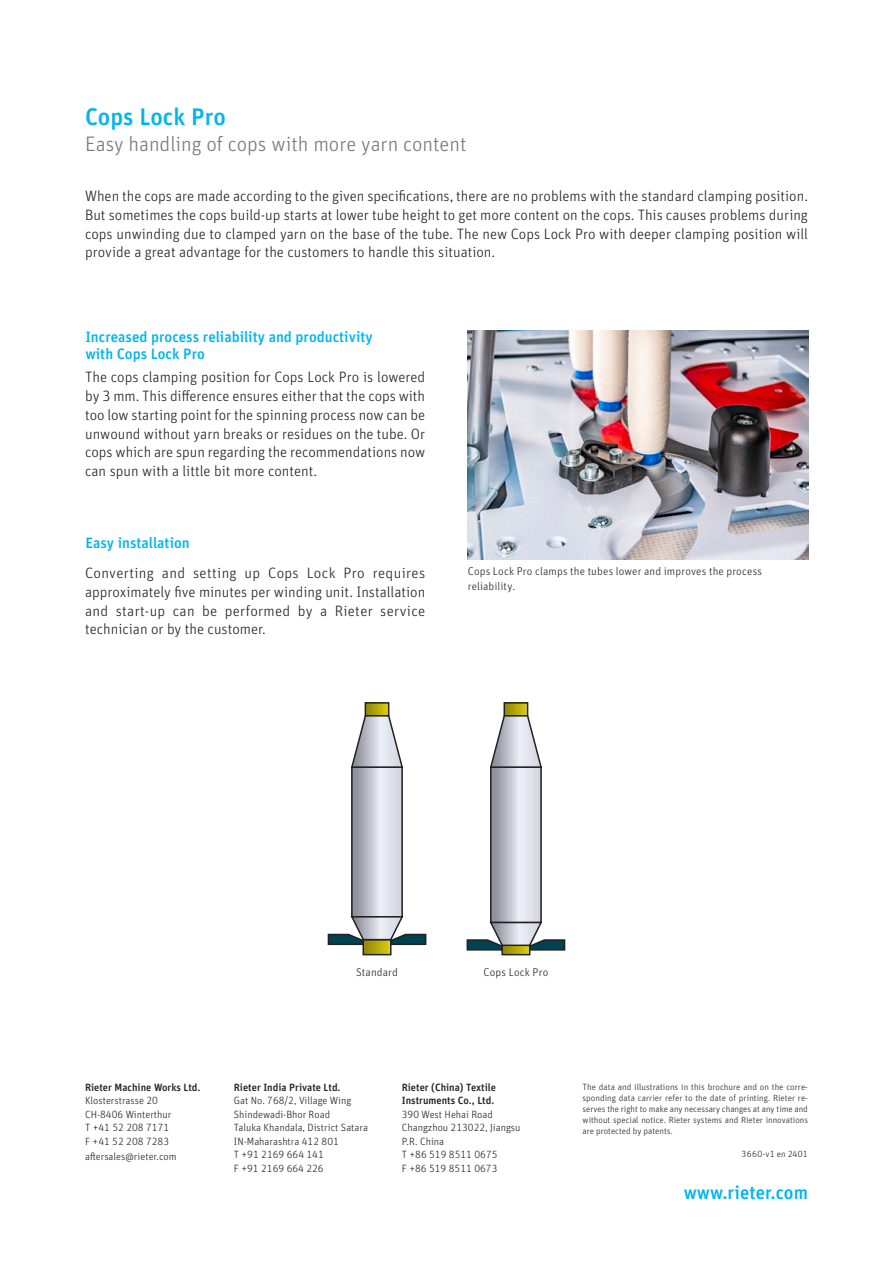
<style>
.page{position:relative;width:893px;height:1263px;background:#fff}
.page>*{position:absolute;margin:0;border:0;box-sizing:border-box;transform-origin:0 0}
.t1{font:500 24px "Unit Pro";color:#02b5eb}
.t2{font:300 21px "Unit Pro";color:#76787b}
.t3{font:500 18.75px "Unit Pro";color:#02b5eb}
.t4{font:300 15px/18.8px "Unit Pro";color:#231f20;text-align:justify}
.t5{font:500 15px/16.5px "Unit Pro";color:#02b5eb}
.t6{font:300 11.25px/15px "Unit Pro";letter-spacing:.015em;color:#231f20}
.t7{font:300 10.5px/13.5px "Unit Pro";color:#231f20}
.t8{font:500 10.5px/13.5px "Unit Pro";color:#231f20}
.t9{font:300 9px/10.8px "Unit Pro";color:#231f20;text-align:justify}
.t10{font:300 9px "Unit Pro";letter-spacing:.02em;color:#231f20}
</style>
<div class="page">
<img style="left:468px;top:330px;width:341px;height:229px">
<svg style="left:368px;top:705px;width:18px;height:8px"></svg>
<div style="left:365px;top:702px;width:24px;height:14px;border:2px solid #231f20"></div>
<svg style="left:365px;top:946px;width:23px;height:6px"></svg>
<div style="left:362px;top:939px;width:29px;height:16px;border:2px solid #231f20"></div>
<svg style="left:354px;top:769px;width:46px;height:145px;background:#c8cbd5"></svg>
<div style="left:351px;top:766px;width:52px;height:151px;border:2px solid #231f20"></div>
<svg style="left:351px;top:714px;width:52px;height:55px"></svg>
<svg style="left:327px;top:915px;width:100px;height:31px"></svg>
<svg style="left:506px;top:705px;width:19px;height:8px"></svg>
<div style="left:503px;top:702px;width:25px;height:14px;border:2px solid #231f20"></div>
<svg style="left:504px;top:951px;width:23px;height:1px"></svg>
<div style="left:501px;top:944px;width:29px;height:11px;border:2px solid #231f20"></div>
<svg style="left:493px;top:769px;width:46px;height:151px;background:#c9ccd5"></svg>
<div style="left:490px;top:766px;width:52px;height:157px;border:2px solid #231f20"></div>
<svg style="left:489px;top:714px;width:53px;height:55px"></svg>
<svg style="left:466px;top:921px;width:100px;height:30px"></svg>
<h1 class="t1" style="left:85px;top:99px;width:142px">Cops Lock Pro</h1>
<h2 class="t2" style="left:85px;top:129px;width:383px">Easy handling of cops with more yarn content</h2>
<p class="t4" style="left:85px;top:186px;width:724px">When the cops are made according to the given specifications, there are no problems with the standard clamping position.<br>But sometimes the cops build-up starts at lower tube height to get more content on the cops. This causes problems during cops unwinding due to clamped yarn on the base of the tube. The new Cops Lock Pro with deeper clamping position will provide a great advantage for the customers to handle this situation.</p>
<p class="t5" style="left:85px;top:328px;width:289px">Increased process reliability and productivity with Cops Lock Pro</p>
<p class="t4" style="left:85px;top:367px;width:342px">The cops clamping position for Cops Lock Pro is lowered by 3 mm. This difference ensures either that the cops with too low starting point for the spinning process now can be unwound without yarn breaks or residues on the tube. Or cops which are spun regarding the recommendations now can spun with a little bit more content.</p>
<p class="t5" style="left:85px;top:533px;width:106px">Easy installation</p>
<p class="t4" style="left:85px;top:563px;width:342px">Converting and setting up Cops Lock Pro requires approximately five minutes per winding unit. Installation and start-up can be performed by a Rieter service technician or by the customer.</p>
<p class="t6" style="left:468px;top:563px;width:296px">Cops Lock Pro clamps the tubes lower and improves the process reliability.</p>
<p class="t6" style="left:356px;top:964px;width:43px">Standard</p>
<p class="t6" style="left:484px;top:964px;width:66px">Cops Lock Pro</p>
<p class="t8" style="left:85px;top:1079px;width:117px">Rieter Machine Works Ltd.</p>
<p class="t7" style="left:85px;top:1093px;width:93px;line-height:14px">Klosterstrasse 20<br>CH-8406 Winterthur<br>T +41 52 208 7171<br>F +41 52 208 7283 aftersales@rieter.com</p>
<p class="t8" style="left:234px;top:1079px;width:108px">Rieter India Private Ltd.</p>
<p class="t7" style="left:234px;top:1093px;width:136px">Gat No. 768/2, Village Wing<br>Shindewadi-Bhor Road<br>Taluka Khandala, District Satara<br>IN-Maharashtra 412 801<br>T +91 2169 664 141<br>F +91 2169 664 226</p>
<p class="t8" style="left:402px;top:1079px;width:96px">Rieter (China) Textile<br>Instruments Co., Ltd.</p>
<p class="t7" style="left:402px;top:1107px;width:120px">390 West Hehai Road<br>Changzhou 213022, Jiangsu<br>P.R. China<br>T +86 519 8511 0675<br>F +86 519 8511 0673</p>
<p class="t9" style="left:583px;top:1081px;width:227px">The data and illustrations in this brochure and on the corre&shy;sponding data carrier refer to the date of printing. Rieter re&shy;serves the right to make any necessary changes at any time and without special notice. Rieter systems and Rieter innovations are protected by patents.</p>
<p class="t10" style="left:742px;top:1148px;width:68px">3660-v1 en 2401</p>
<p class="t3" style="left:684px;top:1178px;width:126px">www.rieter.com</p>
</div>
